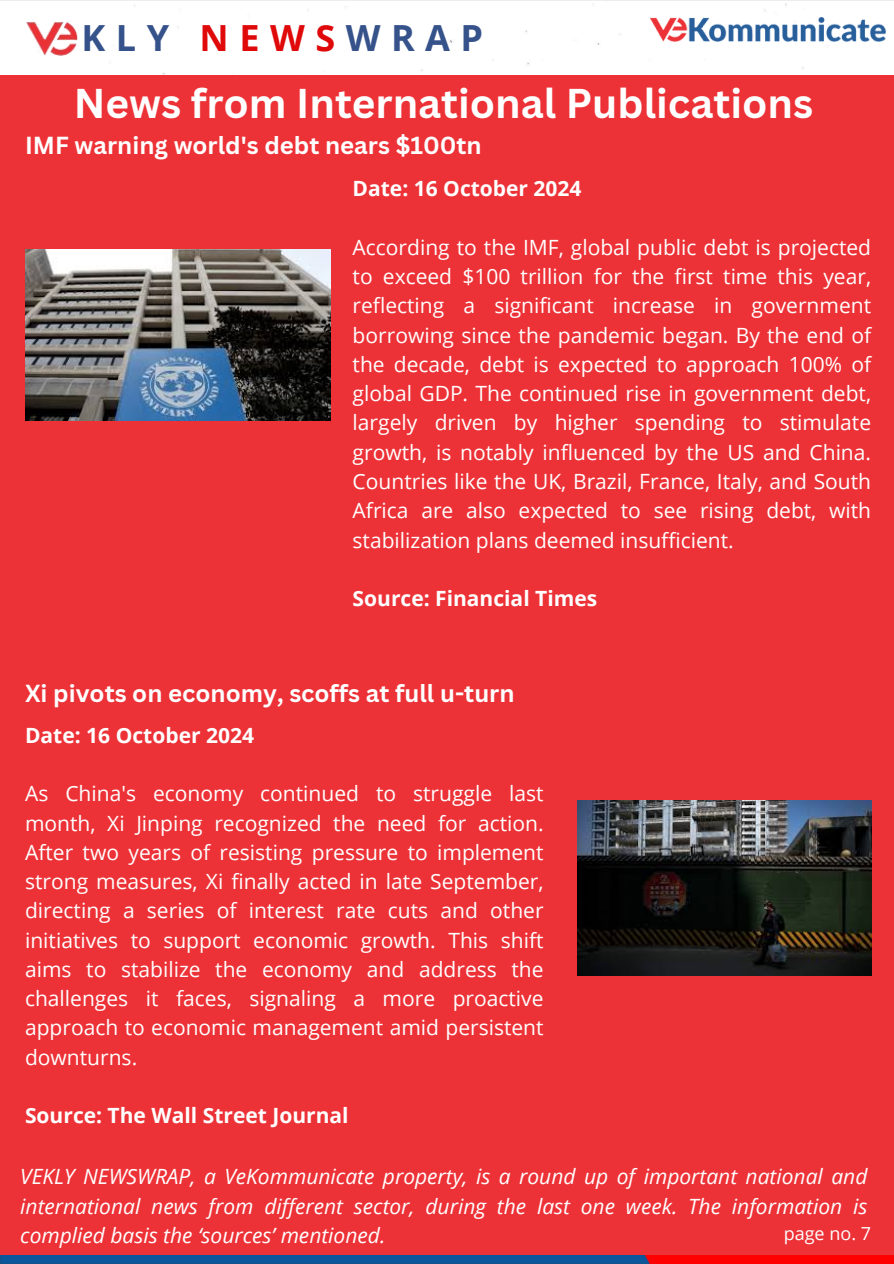
<style>
.page{position:relative;width:894px;height:1264px;background:#fff}
.page>*{position:absolute;margin:0;border:0;box-sizing:border-box;transform-origin:0 0}
.t1{font:700 40.5px "Canva Sans";color:#fff}
.t2{font:700 36px "Open Sans";letter-spacing:.29em;color:#36528b}
.t3{font:700 24px "Canva Sans";color:#fff}
.t4{font:21px/29.2px "Open Sans";color:#fff;text-align:justify}
.t5{font:italic 21px/29.2px "Open Sans";color:#fff;text-align:justify}
.t6{font:700 21px "Open Sans";color:#fff}
.t7{font:18px "Open Sans";color:#fefefe}
.s1{color:#e00909}
</style>
<div class="page">
<div style="left:0;top:6px;width:893px;height:1257px;background:#ed3237"></div>
<div style="left:0;top:4px;width:893px;height:71px;background:#fff"></div>
<img style="left:0;top:1255px;width:893px;height:8px">
<img style="left:25px;top:22px;width:53px;height:35px">
<img style="left:647px;top:18px;width:238px;height:27px">
<img style="left:25px;top:249px;width:305px;height:171px">
<img style="left:577px;top:800px;width:294px;height:175px">
<p class="t2" style="left:82px;top:13px;width:403px">KLY <span class="s1">NEWS</span>WRAP</p>
<h4 class="t1" style="left:74px;top:75px;width:740px">News from International Publications</h4>
<h5 class="t3" style="left:25px;top:129px;width:458px">IMF warning world's debt nears $100tn</h5>
<h4 class="t6" style="left:352px;top:174px;width:230px">Date: 16 October 2024</h4>
<h5 class="t4" style="left:352px;top:232px;width:520px">According to the IMF, global public debt is projected to exceed $100 trillion for the first time this year, reflecting a significant increase in government borrowing since the pandemic began. By the end of the decade, debt is expected to approach 100% of global GDP. The continued rise in government debt, largely driven by higher spending to stimulate growth, is notably influenced by the US and China.<br>Countries like the UK, Brazil, France, Italy, and South Africa are also expected to see rising debt, with stabilization plans deemed insufficient.</h5>
<h4 class="t6" style="left:352px;top:583px;width:246px">Source: Financial Times</h4>
<h4 class="t3" style="left:25px;top:676px;width:491px">Xi pivots on economy, scoffs at full u-turn</h4>
<p class="t6" style="left:25px;top:720px;width:230px">Date: 16 October 2024</p>
<h5 class="t4" style="left:25px;top:778px;width:520px">As China's economy continued to struggle last month, Xi Jinping recognized the need for action.<br>After two years of resisting pressure to implement strong measures, Xi finally acted in late September, directing a series of interest rate cuts and other initiatives to support economic growth. This shift aims to stabilize the economy and address the challenges it faces, signaling a more proactive approach to economic management amid persistent downturns.</h5>
<p class="t6" style="left:25px;top:1100px;width:325px">Source: The Wall Street Journal</p>
<p class="t5" style="left:20px;top:1161px;width:848px">VEKLY NEWSWRAP, a VeKommunicate property, is a round up of important national and international news from different sector, during the last one week. The information is complied basis the ‘sources’ mentioned.</p>
<h3 class="t7" style="left:783px;top:1221px;width:89px">page no. 7</h3>
</div>
